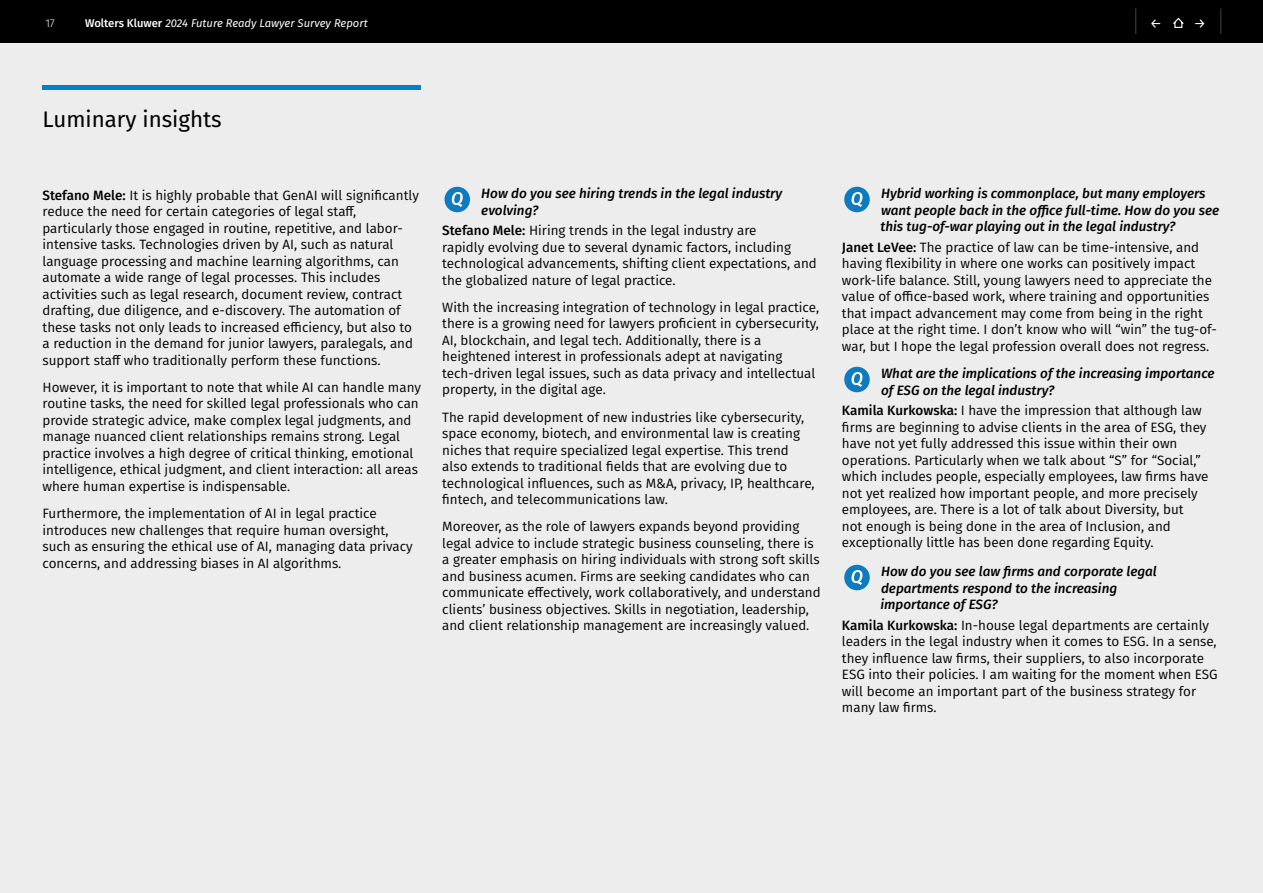
<style>
.page{position:relative;width:1263px;height:893px;background:#fff}
.page>*{position:absolute;margin:0;border:0;box-sizing:border-box;transform-origin:0 0}
.Continued{font:22.5px "Fira Sans";color:#000}
.Body_text{font:13.5px/16.5px "Fira Sans";color:#000}
.Question{font:italic 500 13.5px/16.5px "Fira Sans";color:#000}
.Arrows{font:13.5px "Fira Sans";color:#fff}
.t1{font:italic 11.25px "Fira Sans";color:#fff}
.t2{font:300 11.25px "Fira Sans";color:#fff}
.s1{font-weight:500;font-style:normal}
.s2{font-weight:500}
</style>
<div class="page">
<div style="left:0;top:43px;width:1263px;height:850px;background:#ededed"></div>
<div style="left:0;top:0;width:1263px;height:43px;background:#000"></div>
<hr style="left:43px;top:85px;width:378px;height:4px;background:#0080c6">
<div style="left:444px;top:187px;width:26px;height:25px;background:#0e7abf;border-radius:50%"></div>
<svg style="left:452px;top:192px;width:11px;height:15px"></svg>
<div style="left:844px;top:187px;width:26px;height:25px;background:#0e7abf;border-radius:50%"></div>
<svg style="left:851px;top:192px;width:11px;height:15px"></svg>
<div style="left:844px;top:367px;width:26px;height:25px;background:#0e7abf;border-radius:50%"></div>
<svg style="left:851px;top:372px;width:11px;height:15px"></svg>
<div style="left:844px;top:565px;width:26px;height:25px;background:#0e7abf;border-radius:50%"></div>
<svg style="left:851px;top:570px;width:11px;height:15px"></svg>
<svg style="left:1173px;top:17px;width:11px;height:11px"></svg>
<svg style="left:1135px;top:9px;width:1px;height:25px"></svg>
<svg style="left:1220px;top:9px;width:1px;height:25px"></svg>
<p class="t2" style="left:45px;top:15px;width:11px">17</p>
<p class="t1" style="left:85px;top:14px;width:284px"><span class="s1">Wolters Kluwer</span> 2024 Future Ready Lawyer Survey Report</p>
<p class="Arrows" style="left:1150px;top:13px;width:14px">←</p>
<p class="Arrows" style="left:1194px;top:13px;width:14px">→</p>
<p class="Continued" style="left:43px;top:102px;width:181px">Luminary insights</p>
<p class="Body_text" style="left:43px;top:186px;width:378px"><span class="s2">Stefano Mele:</span> It is highly probable that GenAI will significantly reduce the need for certain categories of legal staff, particularly those engaged in routine, repetitive, and labor&shy;intensive tasks. Technologies driven by AI, such as natural language processing and machine learning algorithms, can automate a wide range of legal processes. This includes activities such as legal research, document review, contract drafting, due diligence, and e-discovery. The automation of these tasks not only leads to increased efficiency, but also to a reduction in the demand for junior lawyers, paralegals, and support staff who traditionally perform these functions.</p>
<p class="Body_text" style="left:43px;top:379px;width:380px">However, it is important to note that while AI can handle many routine tasks, the need for skilled legal professionals who can provide strategic advice, make complex legal judgments, and manage nuanced client relationships remains strong. Legal practice involves a high degree of critical thinking, emotional intelligence, ethical judgment, and client interaction: all areas where human expertise is indispensable.</p>
<p class="Body_text" style="left:43px;top:505px;width:372px">Furthermore, the implementation of AI in legal practice introduces new challenges that require human oversight, such as ensuring the ethical use of AI, managing data privacy concerns, and addressing biases in AI algorithms.</p>
<p class="Question" style="left:481px;top:184px;width:302px">How do you see hiring trends in the legal industry evolving?</p>
<p class="Body_text" style="left:442px;top:222px;width:376px"><span class="s2">Stefano Mele:</span> Hiring trends in the legal industry are<br>rapidly evolving due to several dynamic factors, including technological advancements, shifting client expectations, and the globalized nature of legal practice.</p>
<p class="Body_text" style="left:442px;top:299px;width:378px">With the increasing integration of technology in legal practice, there is a growing need for lawyers proficient in cybersecurity, AI, blockchain, and legal tech. Additionally, there is a heightened interest in professionals adept at navigating tech-driven legal issues, such as data privacy and intellectual property, in the digital age.</p>
<p class="Body_text" style="left:442px;top:408px;width:374px">The rapid development of new industries like cybersecurity, space economy, biotech, and environmental law is creating niches that require specialized legal expertise. This trend also extends to traditional fields that are evolving due to technological influences, such as M&amp;A, privacy, IP, healthcare, fintech, and telecommunications law.</p>
<p class="Body_text" style="left:442px;top:518px;width:380px">Moreover, as the role of lawyers expands beyond providing legal advice to include strategic business counseling, there is a greater emphasis on hiring individuals with strong soft skills and business acumen. Firms are seeking candidates who can communicate effectively, work collaboratively, and understand clients’ business objectives. Skills in negotiation, leadership, and client relationship management are increasingly valued.</p>
<p class="Question" style="left:880px;top:184px;width:340px">Hybrid working is commonplace, but many employers want people back in the office full-time. How do you see this tug-of-war playing out in the legal industry?</p>
<p class="Body_text" style="left:842px;top:238px;width:376px"><span class="s2">Janet LeVee:</span> The practice of law can be time-intensive, and having flexibility in where one works can positively impact work-life balance. Still, young lawyers need to appreciate the value of office-based work, where training and opportunities that impact advancement may come from being in the right place at the right time. I don’t know who will “win” the tug-of&shy;war, but I hope the legal profession overall does not regress.</p>
<p class="Question" style="left:881px;top:364px;width:335px">What are the implications of the increasing importance of ESG on the legal industry?</p>
<p class="Body_text" style="left:842px;top:402px;width:368px"><span class="s2">Kamila Kurkowska:</span> I have the impression that although law firms are beginning to advise clients in the area of ESG, they have not yet fully addressed this issue within their own operations. Particularly when we talk about “S” for “Social,” which includes people, especially employees, law firms have not yet realized how important people, and more precisely employees, are. There is a lot of talk about Diversity, but<br>not enough is being done in the area of Inclusion, and exceptionally little has been done regarding Equity.</p>
<p class="Question" style="left:880px;top:562px;width:278px">How do you see law firms and corporate legal departments respond to the increasing importance of ESG?</p>
<p class="Body_text" style="left:842px;top:616px;width:377px"><span class="s2">Kamila Kurkowska:</span> In-house legal departments are certainly leaders in the legal industry when it comes to ESG. In a sense, they influence law firms, their suppliers, to also incorporate ESG into their policies. I am waiting for the moment when ESG will become an important part of the business strategy for many law firms.</p>
</div>
